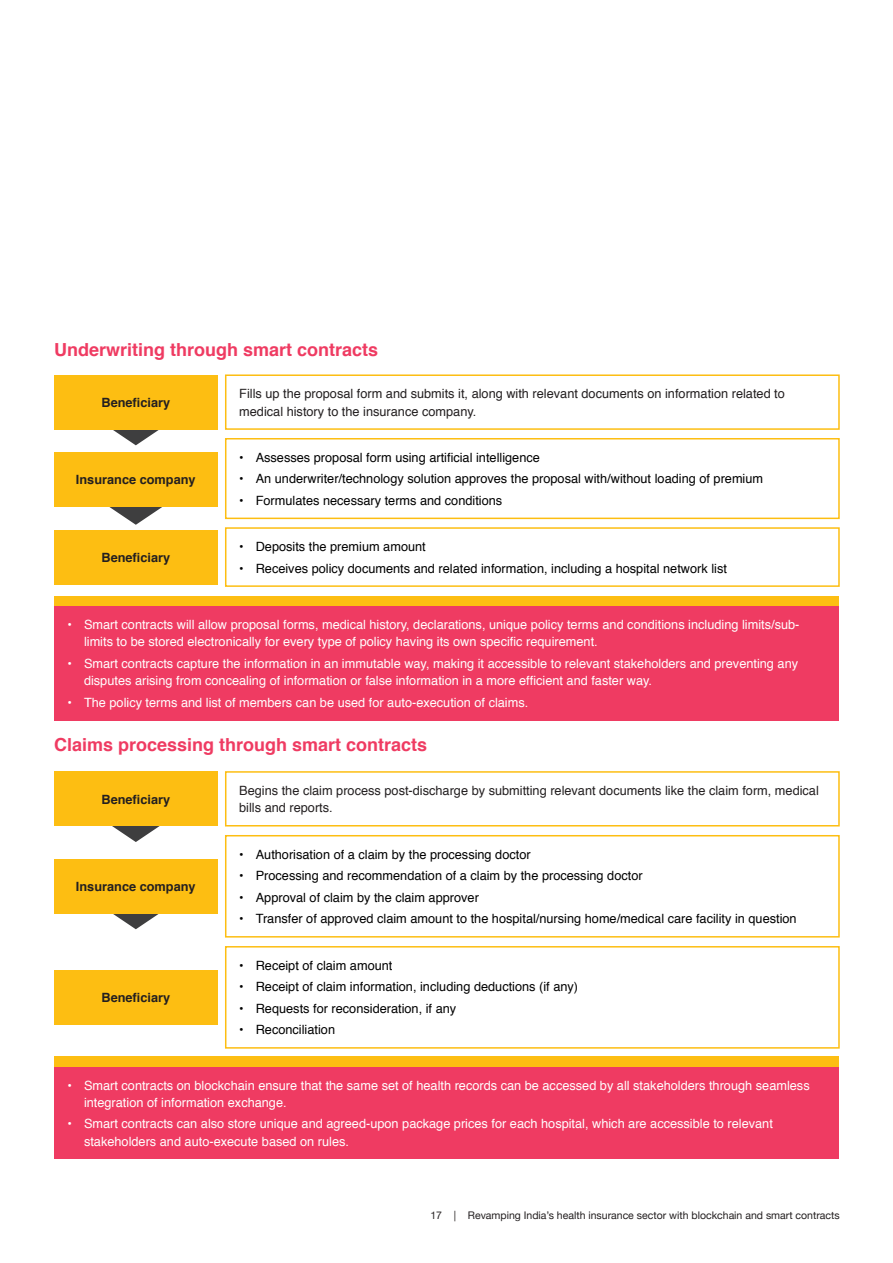
<style>
.page{position:relative;width:893px;height:1263px;background:#fff}
.page>*{position:absolute;margin:0;border:0;box-sizing:border-box;transform-origin:0 0}
.Heading_3{font:700 18px "Helvetica";color:#ef3b62}
.t1{font:12.75px/17.2px "Helvetica";color:#fff}
.t2{font:12.75px "Helvetica";color:#000}
.Body_Copy{font:12.75px/17.2px "Helvetica";color:#231f20}
.Body_Copy-2{font:700 12.75px "Helvetica";color:#231f20}
.t3{font:10.5px "Helvetica Neue";color:#231f20}
</style>
<div class="page">
<svg style="left:112px;top:826px;width:48px;height:16px"></svg>
<svg style="left:92px;top:913px;width:88px;height:16px"></svg>
<svg style="left:113px;top:430px;width:46px;height:15px"></svg>
<div style="left:54px;top:375px;width:164px;height:55px;background:#fdbe12"></div>
<div style="left:225px;top:374px;width:615px;height:56px;border:2px solid #fdbe12"></div>
<div style="left:54px;top:771px;width:164px;height:55px;background:#fdbe12"></div>
<div style="left:225px;top:771px;width:615px;height:55px;border:2px solid #fdbe12"></div>
<svg style="left:109px;top:507px;width:53px;height:18px"></svg>
<div style="left:54px;top:452px;width:164px;height:55px;background:#fdbe12"></div>
<div style="left:225px;top:438px;width:615px;height:81px;border:2px solid #fdbe12"></div>
<div style="left:54px;top:859px;width:164px;height:54px;background:#fdbe12"></div>
<div style="left:225px;top:835px;width:615px;height:102px;border:2px solid #fdbe12"></div>
<div style="left:55px;top:596px;width:784px;height:114px;background:#fdbe12"></div>
<div style="left:55px;top:607px;width:784px;height:114px;background:#ef3b62"></div>
<div style="left:55px;top:1057px;width:784px;height:71px;background:#fdbe12"></div>
<div style="left:55px;top:1067px;width:784px;height:91px;background:#ef3b62"></div>
<div style="left:54px;top:530px;width:164px;height:54px;background:#fdbe12"></div>
<div style="left:225px;top:527px;width:615px;height:60px;border:2px solid #fdbe12"></div>
<div style="left:54px;top:970px;width:164px;height:55px;background:#fdbe12"></div>
<div style="left:225px;top:946px;width:615px;height:103px;border:2px solid #fdbe12"></div>
<p class="Heading_3" style="left:54px;top:335px;width:326px">Underwriting through smart contracts</p>
<p class="Body_Copy-2" style="left:101px;top:392px;width:70px">Beneficiary</p>
<p class="Body_Copy" style="left:239px;top:386px;width:547px">Fills up the proposal form and submits it, along with relevant documents on information related to medical history to the insurance company.</p>
<p class="Body_Copy-2" style="left:76px;top:470px;width:121px">Insurance company</p>
<p class="Body_Copy-2" style="left:101px;top:547px;width:70px">Beneficiary</p>
<p class="t2" style="left:239px;top:447px;width:302px">• Assesses proposal form using artificial intelligence</p>
<p class="t2" style="left:239px;top:469px;width:525px">• An underwriter/technology solution approves the proposal with/without loading of premium</p>
<p class="t2" style="left:239px;top:490px;width:265px">• Formulates necessary terms and conditions</p>
<p class="t2" style="left:239px;top:537px;width:188px">• Deposits the premium amount</p>
<p class="t2" style="left:239px;top:558px;width:489px">• Receives policy documents and related information, including a hospital network list</p>
<p class="t1" style="left:84px;top:616px;width:717px;text-indent:-16px">• Smart contracts will allow proposal forms, medical history, declarations, unique policy terms and conditions including limits/sub&shy;limits to be stored electronically for every type of policy having its own specific requirement.</p>
<p class="t1" style="left:84px;top:655px;width:716px;text-indent:-16px">• Smart contracts capture the information in an immutable way, making it accessible to relevant stakeholders and preventing any disputes arising from concealing of information or false information in a more efficient and faster way.</p>
<p class="t1" style="left:68px;top:694px;width:462px">• The policy terms and list of members can be used for auto-execution of claims.</p>
<p class="Heading_3" style="left:54px;top:730px;width:375px">Claims processing through smart contracts</p>
<p class="Body_Copy-2" style="left:101px;top:789px;width:70px">Beneficiary</p>
<p class="Body_Copy" style="left:239px;top:782px;width:581px">Begins the claim process post-discharge by submitting relevant documents like the claim form, medical bills and reports.</p>
<p class="Body_Copy-2" style="left:76px;top:876px;width:121px">Insurance company</p>
<p class="Body_Copy-2" style="left:101px;top:987px;width:70px">Beneficiary</p>
<p class="t2" style="left:239px;top:844px;width:293px">• Authorisation of a claim by the processing doctor</p>
<p class="t2" style="left:239px;top:866px;width:405px">• Processing and recommendation of a claim by the processing doctor</p>
<p class="t2" style="left:239px;top:887px;width:241px">• Approval of claim by the claim approver</p>
<p class="t2" style="left:239px;top:909px;width:559px">• Transfer of approved claim amount to the hospital/nursing home/medical care facility in question</p>
<p class="t2" style="left:239px;top:955px;width:155px">• Receipt of claim amount</p>
<p class="t2" style="left:239px;top:977px;width:340px">• Receipt of claim information, including deductions (if any)</p>
<p class="t2" style="left:239px;top:998px;width:219px">• Requests for reconsideration, if any</p>
<p class="t2" style="left:239px;top:1020px;width:97px">• Reconciliation</p>
<p class="t1" style="left:84px;top:1077px;width:727px;text-indent:-16px">• Smart contracts on blockchain ensure that the same set of health records can be accessed by all stakeholders through seamless integration of information exchange.</p>
<p class="t1" style="left:84px;top:1116px;width:690px;text-indent:-16px">• Smart contracts can also store unique and agreed-upon package prices for each hospital, which are accessible to relevant stakeholders and auto-execute based on rules.</p>
<p class="t3" style="left:430px;top:1208px;width:411px">17 | Revamping India’s health insurance sector with blockchain and smart contracts</p>
</div>
